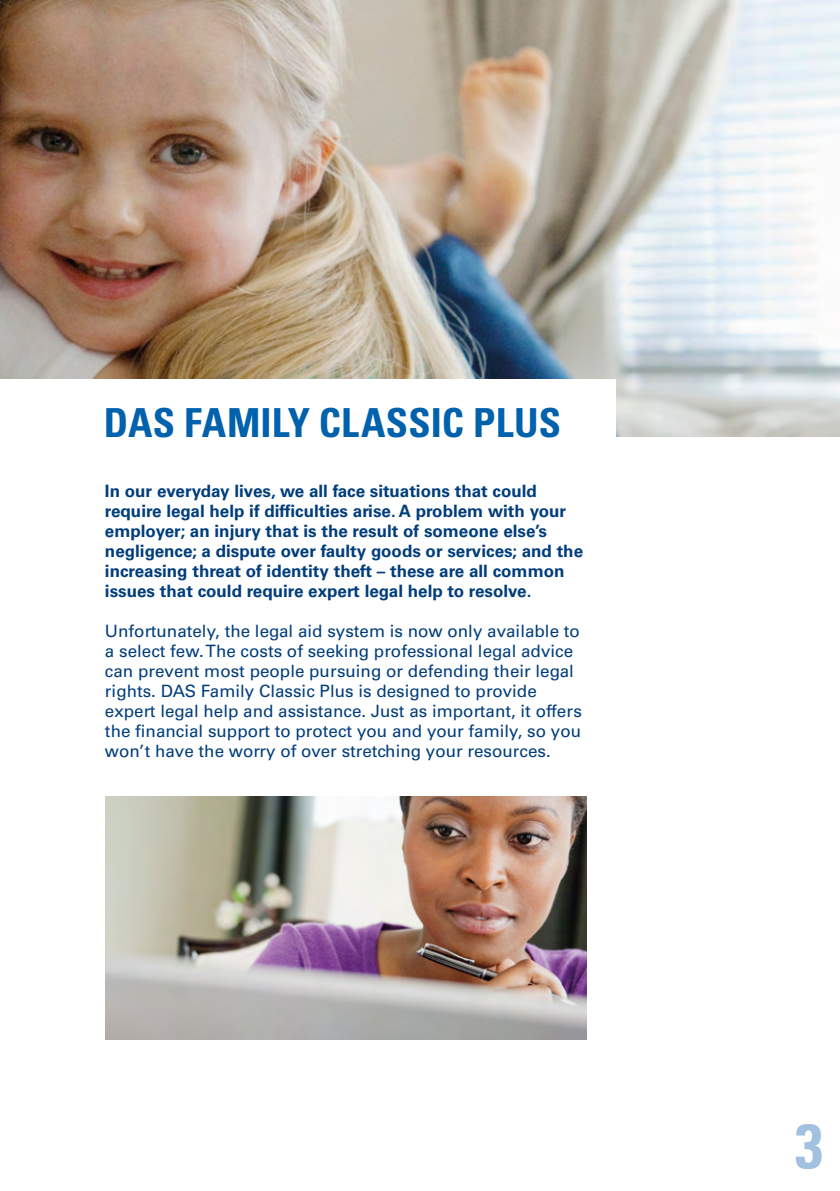
<style>
.page{position:relative;width:840px;height:1191px;background:#fff}
.page>*{position:absolute;margin:0;border:0;box-sizing:border-box;transform-origin:0 0}
.t1{font:700 condensed 63px "Univers LT Std";color:#a2c0df}
.t2{font:700 condensed 40px "Univers LT Std";letter-spacing:.005em;color:#0061ad}
.t3{font:17px/20px "Univers LT Std";color:#003d7c}
.t4{font:700 17px/20px "Univers LT Std";color:#003d7c}
</style>
<div class="page">
<img style="left:0;top:0;width:839px;height:437px">
<div style="left:0;top:379px;width:615px;height:120px;background:#fff"></div>
<img style="left:105px;top:797px;width:480px;height:242px">
<h2 class="t2" style="left:104px;top:398px;width:458px">DAS FAMILY CLASSIC PLUS</h2>
<p class="t4" style="left:105px;top:481px;width:479px">In our everyday lives, we all face situations that could require legal help if difficulties arise. A problem with your employer; an injury that is the result of someone else’s negligence; a dispute over faulty goods or services; and the increasing threat of identity theft – these are all common issues that could require expert legal help to resolve.</p>
<p class="t3" style="left:105px;top:621px;width:478px">Unfortunately, the legal aid system is now only available to a select few. The costs of seeking professional legal advice can prevent most people pursuing or defending their legal rights. DAS Family Classic Plus is designed to provide expert legal help and assistance. Just as important, it offers the financial support to protect you and your family, so you won’t have the worry of over stretching your resources.</p>
<h1 class="t1" style="left:794px;top:1107px;width:29px">3</h1>
</div>
